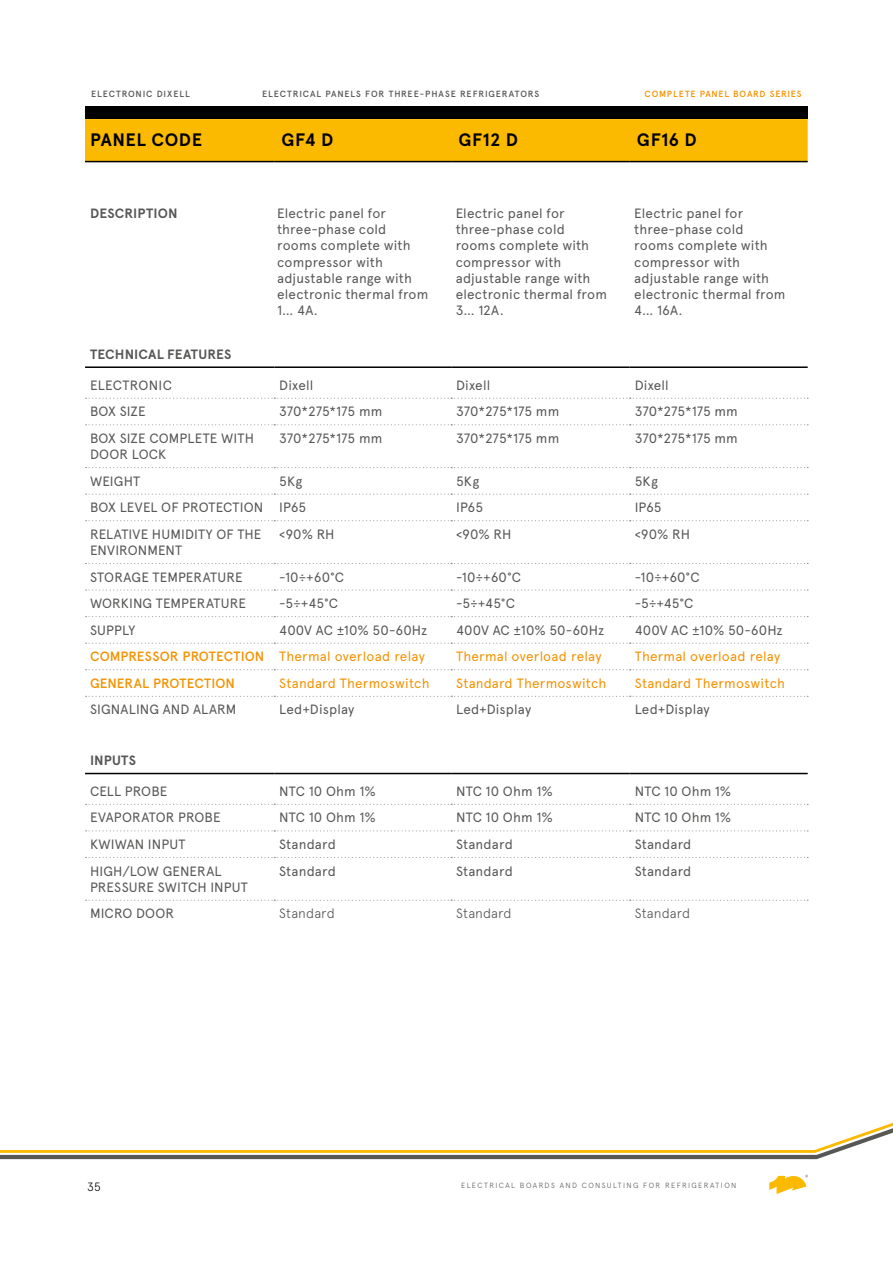
<style>
.page{position:relative;width:893px;height:1263px;background:#fff}
.page>*{position:absolute;margin:0;border:0;box-sizing:border-box;transform-origin:0 0}
.t1{font:700 18px "Apercu";letter-spacing:.03em;color:#000}
.t2{font:13.5px/16.2px "Apercu";letter-spacing:.01em;color:#575756}
.t3{font:13.5px "Apercu";letter-spacing:.01em;color:#f39200}
.t4{font:13.5px "Apercu";letter-spacing:-.01em;color:#575756}
.t5{font:500 13.5px "Apercu";letter-spacing:.01em;color:#f39200}
.t6{font:700 13.5px "Apercu";letter-spacing:.01em;color:#575756}
.t7{font:300 13.5px "Apercu";letter-spacing:.01em;color:#575756}
.t8{font:300 12px "Apercu";color:#000}
.t9{font:500 9px "Apercu";letter-spacing:.1em;color:#575756}
.t10{font:500 9px "Apercu";letter-spacing:.085em;color:#f39200}
.t11{font:300 7.5px "Apercu";letter-spacing:.18em;color:#575756}
.s1{font-weight:400}
</style>
<div class="page">
<svg style="left:0;top:1122px;width:893px;height:37px"></svg>
<svg style="left:769px;top:1175px;width:39px;height:19px"></svg>
<hr style="left:85px;top:366px;width:189px;height:2px;background:#000">
<hr style="left:274px;top:366px;width:177px;height:2px;background:#000">
<hr style="left:451px;top:366px;width:179px;height:2px;background:#000">
<hr style="left:630px;top:366px;width:178px;height:2px;background:#000">
<svg style="left:86px;top:398px;width:722px;height:1px"></svg>
<svg style="left:86px;top:424px;width:722px;height:1px"></svg>
<svg style="left:86px;top:467px;width:722px;height:1px"></svg>
<svg style="left:86px;top:494px;width:722px;height:1px"></svg>
<svg style="left:86px;top:520px;width:722px;height:1px"></svg>
<svg style="left:86px;top:563px;width:722px;height:1px"></svg>
<svg style="left:86px;top:589px;width:722px;height:2px"></svg>
<svg style="left:86px;top:616px;width:722px;height:1px"></svg>
<svg style="left:86px;top:643px;width:722px;height:1px"></svg>
<svg style="left:86px;top:669px;width:722px;height:1px"></svg>
<svg style="left:86px;top:696px;width:722px;height:1px"></svg>
<hr style="left:85px;top:773px;width:189px;height:1px;background:#000">
<hr style="left:274px;top:773px;width:177px;height:1px;background:#000">
<hr style="left:451px;top:773px;width:179px;height:1px;background:#000">
<hr style="left:630px;top:773px;width:178px;height:1px;background:#000">
<svg style="left:86px;top:804px;width:722px;height:1px"></svg>
<svg style="left:86px;top:830px;width:722px;height:1px"></svg>
<svg style="left:86px;top:857px;width:722px;height:1px"></svg>
<svg style="left:86px;top:900px;width:722px;height:1px"></svg>
<div style="left:85px;top:119px;width:723px;height:42px;background:#fbba00"></div>
<hr style="left:85px;top:161px;width:189px;height:1px;background:#000">
<hr style="left:274px;top:161px;width:177px;height:1px;background:#000">
<hr style="left:451px;top:161px;width:179px;height:1px;background:#000">
<hr style="left:630px;top:161px;width:178px;height:1px;background:#000">
<div style="left:85px;top:106px;width:723px;height:12px;background:#000"></div>
<p class="t9" style="left:91px;top:89px;width:100px">ELECTRONIC DIXELL</p>
<p class="t9" style="left:262px;top:89px;width:279px">ELECTRICAL PANELS FOR THREE-PHASE REFRIGERATORS</p>
<p class="t10" style="left:644px;top:89px;width:159px">COMPLETE PANEL BOARD SERIES</p>
<h1 class="t1" style="left:90px;top:129px;width:113px">PANEL CODE</h1>
<h1 class="t1" style="left:281px;top:129px;width:54px">GF4 D</h1>
<h1 class="t1" style="left:458px;top:129px;width:61px">GF12 D</h1>
<h1 class="t1" style="left:637px;top:129px;width:61px">GF16 D</h1>
<p class="t6" style="left:90px;top:205px;width:89px">DESCRIPTION</p>
<p class="t2" style="left:277px;top:205px;width:153px">Electric panel for three-phase cold rooms complete with compressor with adjustable range with electronic thermal from<br>1… 4A.</p>
<p class="t2" style="left:456px;top:205px;width:153px">Electric panel for three-phase cold rooms complete with compressor with adjustable range with electronic thermal from<br>3… 12A.</p>
<p class="t2" style="left:634px;top:205px;width:153px">Electric panel for three-phase cold rooms complete with compressor with adjustable range with electronic thermal from<br>4… 16A.</p>
<p class="t6" style="left:90px;top:346px;width:143px">TECHNICAL FEATURES</p>
<p class="t2" style="left:90px;top:377px;width:83px">ELECTRONIC</p>
<p class="t2" style="left:279px;top:377px;width:35px">Dixell</p>
<p class="t2" style="left:456px;top:377px;width:35px">Dixell</p>
<p class="t2" style="left:635px;top:377px;width:35px">Dixell</p>
<p class="t2" style="left:90px;top:403px;width:57px">BOX SIZE</p>
<p class="t4" style="left:279px;top:403px;width:105px">370*275*175 mm</p>
<p class="t4" style="left:456px;top:403px;width:105px">370*275*175 mm</p>
<p class="t4" style="left:635px;top:403px;width:105px">370*275*175 mm</p>
<p class="t2" style="left:90px;top:430px;width:165px">BOX SIZE COMPLETE WITH<br>DOOR LOCK</p>
<p class="t4" style="left:279px;top:430px;width:105px">370*275*175 mm</p>
<p class="t4" style="left:456px;top:430px;width:105px">370*275*175 mm</p>
<p class="t4" style="left:635px;top:430px;width:105px">370*275*175 mm</p>
<p class="t2" style="left:90px;top:473px;width:52px">WEIGHT</p>
<p class="t2" style="left:279px;top:473px;width:25px">5Kg</p>
<p class="t2" style="left:456px;top:473px;width:25px">5Kg</p>
<p class="t2" style="left:635px;top:473px;width:25px">5Kg</p>
<p class="t2" style="left:90px;top:499px;width:218px">BOX LEVEL OF PROTECTION IP65</p>
<p class="t2" style="left:456px;top:499px;width:29px">IP65</p>
<p class="t2" style="left:635px;top:499px;width:29px">IP65</p>
<p class="t2" style="left:90px;top:526px;width:173px">RELATIVE HUMIDITY OF THE<br>ENVIRONMENT</p>
<p class="t2" style="left:279px;top:526px;width:57px">&lt;90% RH</p>
<p class="t2" style="left:456px;top:526px;width:57px">&lt;90% RH</p>
<p class="t2" style="left:635px;top:526px;width:57px">&lt;90% RH</p>
<p class="t2" style="left:90px;top:569px;width:154px">STORAGE TEMPERATURE</p>
<p class="t2" style="left:279px;top:569px;width:66px">-10÷+60°C</p>
<p class="t2" style="left:456px;top:569px;width:66px">-10÷+60°C</p>
<p class="t2" style="left:635px;top:569px;width:66px">-10÷+60°C</p>
<p class="t2" style="left:90px;top:595px;width:157px">WORKING TEMPERATURE</p>
<p class="t2" style="left:279px;top:595px;width:60px">-5÷+45°C</p>
<p class="t2" style="left:456px;top:595px;width:60px">-5÷+45°C</p>
<p class="t2" style="left:635px;top:595px;width:60px">-5÷+45°C</p>
<p class="t2" style="left:90px;top:622px;width:47px">SUPPLY</p>
<p class="t2" style="left:279px;top:622px;width:150px">400V AC ±10% 50-60Hz</p>
<p class="t2" style="left:456px;top:622px;width:150px">400V AC ±10% 50-60Hz</p>
<p class="t2" style="left:635px;top:622px;width:150px">400V AC ±10% 50-60Hz</p>
<p class="t5" style="left:90px;top:648px;width:336px">COMPRESSOR PROTECTION <span class="s1">Thermal overload relay</span></p>
<p class="t3" style="left:456px;top:648px;width:147px">Thermal overload relay</p>
<p class="t3" style="left:635px;top:648px;width:147px">Thermal overload relay</p>
<p class="t5" style="left:90px;top:675px;width:146px">GENERAL PROTECTION</p>
<p class="t3" style="left:279px;top:675px;width:152px">Standard Thermoswitch</p>
<p class="t3" style="left:456px;top:675px;width:152px">Standard Thermoswitch</p>
<p class="t3" style="left:635px;top:675px;width:152px">Standard Thermoswitch</p>
<p class="t2" style="left:90px;top:701px;width:148px">SIGNALING AND ALARM</p>
<p class="t2" style="left:279px;top:701px;width:77px">Led+Display</p>
<p class="t2" style="left:456px;top:701px;width:77px">Led+Display</p>
<p class="t2" style="left:635px;top:701px;width:77px">Led+Display</p>
<p class="t6" style="left:90px;top:752px;width:47px">INPUTS</p>
<p class="t2" style="left:90px;top:783px;width:79px">CELL PROBE</p>
<p class="t2" style="left:279px;top:783px;width:98px">NTC 10 Ohm 1%</p>
<p class="t2" style="left:456px;top:783px;width:98px">NTC 10 Ohm 1%</p>
<p class="t2" style="left:635px;top:783px;width:98px">NTC 10 Ohm 1%</p>
<p class="t2" style="left:90px;top:809px;width:132px">EVAPORATOR PROBE</p>
<p class="t2" style="left:279px;top:809px;width:98px">NTC 10 Ohm 1%</p>
<p class="t2" style="left:456px;top:809px;width:98px">NTC 10 Ohm 1%</p>
<p class="t2" style="left:635px;top:809px;width:98px">NTC 10 Ohm 1%</p>
<p class="t2" style="left:90px;top:836px;width:97px">KWIWAN INPUT</p>
<p class="t2" style="left:279px;top:836px;width:58px">Standard</p>
<p class="t2" style="left:456px;top:836px;width:58px">Standard</p>
<p class="t2" style="left:635px;top:836px;width:58px">Standard</p>
<p class="t2" style="left:90px;top:863px;width:159px">HIGH/LOW GENERAL<br>PRESSURE SWITCH INPUT</p>
<p class="t2" style="left:279px;top:863px;width:58px">Standard</p>
<p class="t2" style="left:456px;top:863px;width:58px">Standard</p>
<p class="t2" style="left:635px;top:863px;width:58px">Standard</p>
<p class="t2" style="left:90px;top:905px;width:86px">MICRO DOOR</p>
<p class="t7" style="left:279px;top:905px;width:57px">Standard</p>
<p class="t7" style="left:456px;top:905px;width:57px">Standard</p>
<p class="t7" style="left:635px;top:905px;width:57px">Standard</p>
<p class="t8" style="left:87px;top:1179px;width:15px">35</p>
<p class="t11" style="left:461px;top:1180px;width:277px">ELECTRICAL BOARDS AND CONSULTING FOR REFRIGERATION</p>
</div>
